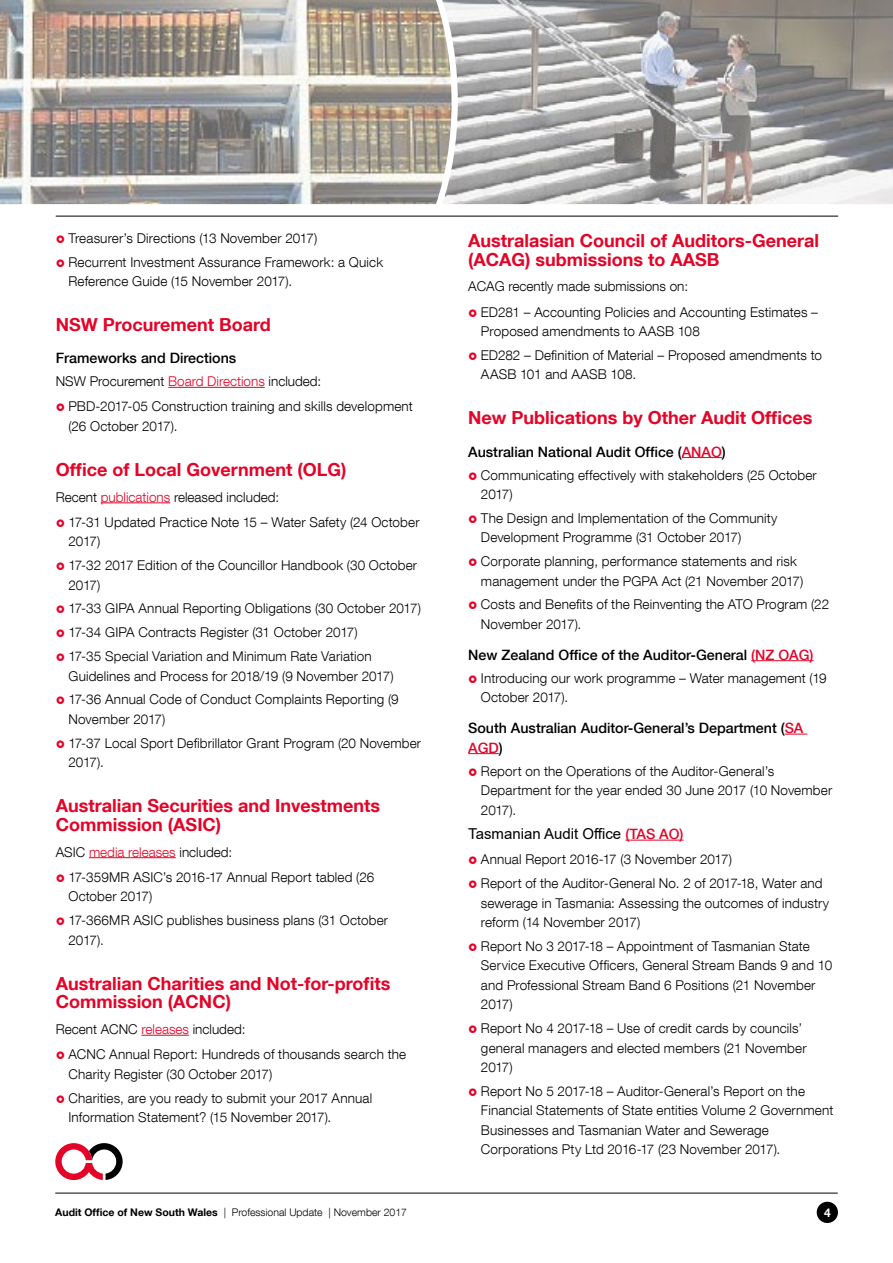
<style>
.page{position:relative;width:893px;height:1263px;background:#fff}
.page>*{position:absolute;margin:0;border:0;box-sizing:border-box;transform-origin:0 0}
.t1{font:700 18px/18.8px "Helvetica Neue LT Com";color:#e40428}
.t2{font:15px "Arial";color:#000}
.t3{font:500 14.25px/19.5px "Helvetica Neue LT Com";color:#000}
.t4{font:300 13.5px/19.5px "Helvetica Neue LT Com";letter-spacing:.01em;color:#000}
.t5{font:700 12px "Helvetica Neue LT Com";color:#fff}
.t6{font:300 10.5px "Helvetica Neue LT Com";color:#000}
.s1{color:#e40428}
.s2{font-family:"Helvetica Neue LT Com";font-weight:500;font-size:14.25px;color:#e40428}
.s3{font-weight:700}
</style>
<div class="page">
<hr style="left:55px;top:1193px;width:783px;height:1px;background:#000">
<div style="left:817px;top:1202px;width:21px;height:21px;background:#000;border-radius:50%"></div>
<svg style="left:55px;top:1143px;width:68px;height:37px"></svg>
<img style="left:452px;top:0;width:441px;height:204px">
<img style="left:0;top:0;width:452px;height:204px">
<hr style="left:56px;top:216px;width:782px;height:1px;background:#000">
<hr style="left:168px;top:387px;width:97px;height:1px;background:#e40428">
<hr style="left:101px;top:502px;width:69px;height:1px;background:#e40428">
<hr style="left:89px;top:857px;width:87px;height:1px;background:#e40428">
<hr style="left:142px;top:1035px;width:47px;height:1px;background:#e40428">
<hr style="left:682px;top:457px;width:40px;height:1px;background:#e40428">
<hr style="left:751px;top:660px;width:62px;height:1px;background:#e40428">
<svg style="left:785px;top:734px;width:22px;height:1px"></svg>
<hr style="left:468px;top:753px;width:31px;height:1px;background:#e40428">
<hr style="left:625px;top:840px;width:58px;height:1px;background:#e40428">
<p class="t4" style="left:68px;top:226px;width:316px;line-height:23.7px">Treasurer’s Directions (13 November 2017)<br>Recurrent Investment Assurance Framework: a Quick</p>
<p class="t4" style="left:68px;top:271px;width:225px">Reference Guide (15 November 2017).</p>
<h1 class="t1" style="left:56px;top:315px;width:217px">NSW Procurement Board</h1>
<p class="t3" style="left:56px;top:348px;width:182px">Frameworks and Directions</p>
<p class="t4" style="left:68px;top:369px;width:346px;line-height:25.2px;text-indent:-13px">NSW Procurement <span class="s1">Board Directions</span> included:<br>PBD-2017-05 Construction training and skills development</p>
<p class="t4" style="left:68px;top:416px;width:111px">(26 October 2017).</p>
<h1 class="t1" style="left:56px;top:460px;width:292px">Office of Local Government (OLG)</h1>
<p class="t4" style="left:68px;top:484px;width:353px;line-height:25.2px;text-indent:-13px">Recent <span class="s1">publications</span> released included:<br>17-31 Updated Practice Note 15 – Water Safety (24 October</p>
<p class="t4" style="left:68px;top:529px;width:350px;line-height:23.7px">2017)<br>17-32 2017 Edition of the Councillor Handbook (30 October</p>
<p class="t4" style="left:68px;top:573px;width:354px;line-height:23.7px">2017)<br>17-33 GIPA Annual Reporting Obligations (30 October 2017)<br>17-34 GIPA Contracts Register (31 October 2017)<br>17-35 Special Variation and Minimum Rate Variation</p>
<p class="t4" style="left:68px;top:663px;width:332px;line-height:23.7px">Guidelines and Process for 2018/19 (9 November 2017)<br>17-36 Annual Code of Conduct Complaints Reporting (9</p>
<p class="t4" style="left:68px;top:707px;width:354px;line-height:23.7px">November 2017)<br>17-37 Local Sport Defibrillator Grant Program (20 November</p>
<p class="t4" style="left:68px;top:752px;width:37px">2017).</p>
<h1 class="t1" style="left:56px;top:796px;width:326px">Australian Securities and Investments<br>Commission (ASIC)</h1>
<p class="t4" style="left:68px;top:839px;width:307px;line-height:25.2px;text-indent:-13px">ASIC <span class="s1">media releases</span> included:<br>17-359MR ASIC’s 2016-17 Annual Report tabled (26</p>
<p class="t4" style="left:68px;top:884px;width:321px;line-height:23.7px">October 2017)<br>17-366MR ASIC publishes business plans (31 October</p>
<p class="t4" style="left:68px;top:930px;width:37px">2017).</p>
<h1 class="t1" style="left:56px;top:973px;width:336px">Australian Charities and Not-for-profits<br>Commission (ACNC)</h1>
<p class="t4" style="left:68px;top:1016px;width:339px;line-height:25.2px;text-indent:-13px">Recent ACNC <span class="s1">releases</span> included:<br>ACNC Annual Report: Hundreds of thousands search the</p>
<p class="t4" style="left:68px;top:1062px;width:305px;line-height:23.7px">Charity Register (30 October 2017)<br>Charities, are you ready to submit your 2017 Annual</p>
<p class="t4" style="left:68px;top:1107px;width:264px">Information Statement? (15 November 2017).</p>
<h1 class="t1" style="left:468px;top:230px;width:352px">Australasian Council of Auditors-General (ACAG) submissions to AASB</h1>
<p class="t4" style="left:481px;top:274px;width:339px;line-height:25.2px;text-indent:-13px">ACAG recently made submissions on:<br>ED281 – Accounting Policies and Accounting Estimates –</p>
<p class="t4" style="left:481px;top:319px;width:343px;line-height:23.7px">Proposed amendments to AASB 108<br>ED282 – Definition of Material – Proposed amendments to</p>
<p class="t4" style="left:481px;top:364px;width:157px">AASB 101 and AASB 108.</p>
<h1 class="t1" style="left:468px;top:408px;width:346px">New Publications by Other Audit Offices</h1>
<p class="t3" style="left:468px;top:442px;width:259px">Australian National Audit Office (<span class="s1">ANAO</span>)</p>
<p class="t4" style="left:481px;top:465px;width:337px">Communicating effectively with stakeholders (25 October<br>2017)</p>
<p class="t4" style="left:481px;top:508px;width:298px">The Design and Implementation of the Community<br>Development Programme (31 October 2017)</p>
<p class="t4" style="left:481px;top:551px;width:324px">Corporate planning, performance statements and risk management under the PGPA Act (21 November 2017)</p>
<p class="t4" style="left:481px;top:594px;width:350px">Costs and Benefits of the Reinventing the ATO Program (22<br>November 2017).</p>
<p class="t3" style="left:468px;top:645px;width:347px">New Zealand Office of the Auditor-General <span class="s1">(NZ OAG)</span></p>
<p class="t4" style="left:481px;top:668px;width:347px">Introducing our work programme – Water management (19<br>October 2017).</p>
<p class="t3" style="left:468px;top:718px;width:337px">South Australian Auditor-General’s Department (<span class="s1">SA<br>AGD</span>)</p>
<p class="t4" style="left:481px;top:761px;width:353px">Report on the Operations of the Auditor-General’s<br>Department for the year ended 30 June 2017 (10 November<br>2017).</p>
<p class="t2" style="left:468px;top:823px;width:217px">Tasmanian Audit Office <span class="s2">(TAS AO)</span></p>
<p class="t4" style="left:481px;top:847px;width:343px;line-height:23.7px">Annual Report 2016-17 (3 November 2017)<br>Report of the Auditor-General No. 2 of 2017-18, Water and</p>
<p class="t4" style="left:481px;top:893px;width:350px">sewerage in Tasmania: Assessing the outcomes of industry reform (14 November 2017)</p>
<p class="t4" style="left:481px;top:936px;width:353px">Report No 3 2017-18 – Appointment of Tasmanian State Service Executive Officers, General Stream Bands 9 and 10 and Professional Stream Band 6 Positions (21 November 2017)</p>
<p class="t4" style="left:481px;top:1018px;width:327px">Report No 4 2017-18 – Use of credit cards by councils’ general managers and elected members (21 November<br>2017)</p>
<p class="t4" style="left:481px;top:1081px;width:354px">Report No 5 2017-18 – Auditor-General’s Report on the Financial Statements of State entities Volume 2 Government Businesses and Tasmanian Water and Sewerage Corporations Pty Ltd 2016-17 (23 November 2017).</p>
<p class="t6" style="left:55px;top:1206px;width:353px"><span class="s3">Audit Office of New South Wales</span> | Professional Update | November 2017</p>
<p class="t5" style="left:824px;top:1205px;width:8px">4</p>
</div>
